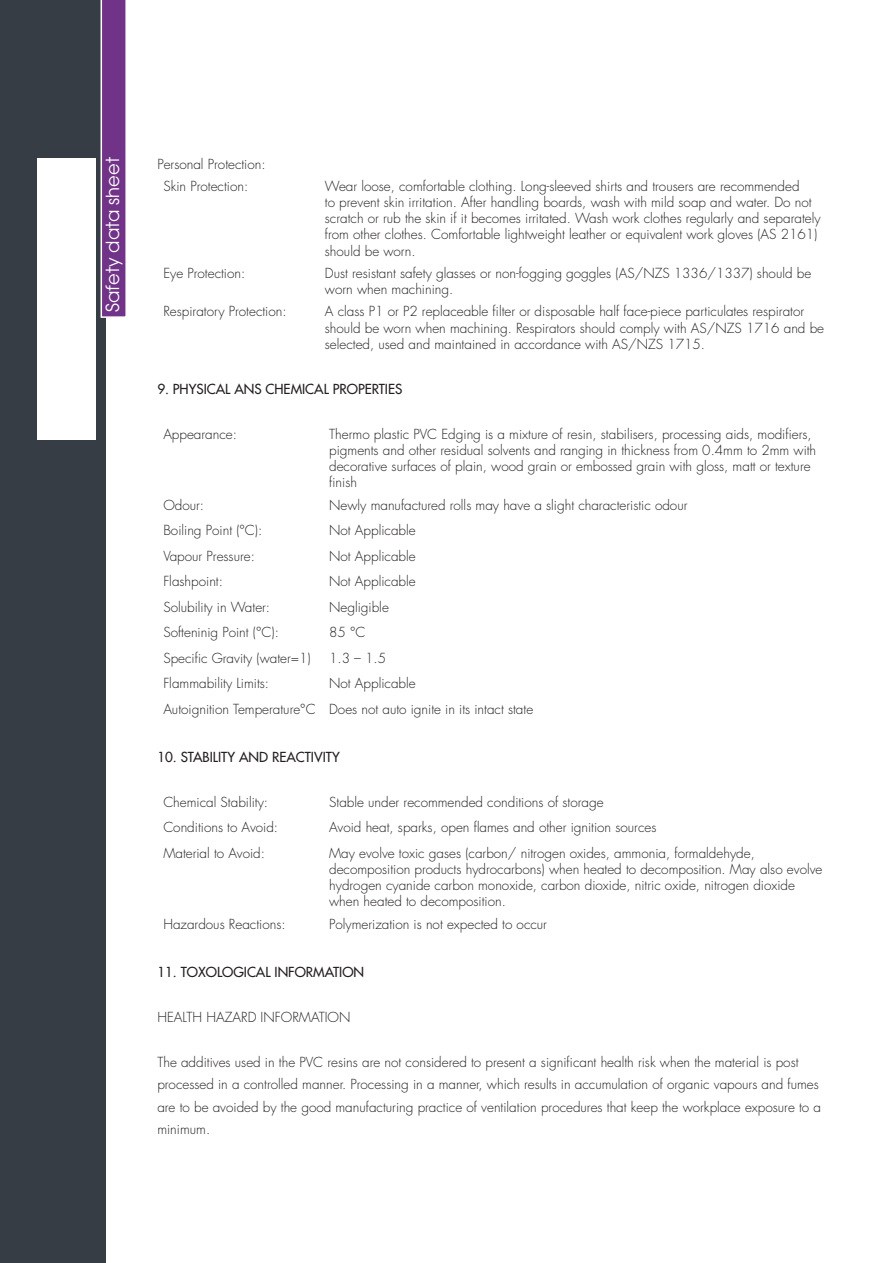
<style>
.page{position:relative;width:893px;height:1263px;background:#fff}
.page>*{position:absolute;margin:0;border:0;box-sizing:border-box;transform-origin:0 0}
.t1{font:18px "Avant Garde";color:#fff}
.t2{font:300 13.5px/16.2px "Futura";color:#231f20}
.t3{font:13.5px "Futura";color:#231f20}
</style>
<div class="page">
<div style="left:0;top:0;width:105px;height:1263px;background:#363d45"></div>
<svg style="left:100px;top:0;width:26px;height:319px;background:#743c89"></svg>
<div style="left:37px;top:158px;width:59px;height:282px;background:#fff"></div>
<h1 class="t1" style="left:106px;top:312px;width:156px;rotate:-90deg">Safety data sheet</h1>
<p class="t2" style="left:163px;top:154px;width:104px;line-height:22.4px;text-indent:-6px">Personal Protection:<br>Skin Protection:</p>
<p class="t2" style="left:325px;top:179px;width:497px">Wear loose, comfortable clothing. Long-sleeved shirts and trousers are recommended<br>to prevent skin irritation. After handling boards, wash with mild soap and water. Do not scratch or rub the skin if it becomes irritated. Wash work clothes regularly and separately from other clothes. Comfortable lightweight leather or equivalent work gloves (AS 2161) should be worn.</p>
<p class="t2" style="left:163px;top:266px;width:83px">Eye Protection:</p>
<p class="t2" style="left:325px;top:266px;width:488px">Dust resistant safety glasses or non-fogging goggles (AS/NZS 1336/1337) should be worn when machining.</p>
<p class="t2" style="left:163px;top:305px;width:125px">Respiratory Protection:</p>
<p class="t2" style="left:325px;top:305px;width:501px">A class P1 or P2 replaceable filter or disposable half face-piece particulates respirator should be worn when machining. Respirators should comply with AS/NZS 1716 and be selected, used and maintained in accordance with AS/NZS 1715.</p>
<p class="t3" style="left:157px;top:382px;width:247px">9. PHYSICAL ANS CHEMICAL PROPERTIES</p>
<p class="t2" style="left:163px;top:427px;width:75px">Appearance:</p>
<p class="t2" style="left:329px;top:427px;width:489px">Thermo plastic PVC Edging is a mixture of resin, stabilisers, processing aids, modifiers, pigments and other residual solvents and ranging in thickness from 0.4mm to 2mm with decorative surfaces of plain, wood grain or embossed grain with gloss, matt or texture finish</p>
<p class="t2" style="left:163px;top:498px;width:42px">Odour:</p>
<p class="t2" style="left:329px;top:498px;width:360px">Newly manufactured rolls may have a slight characteristic odour</p>
<p class="t2" style="left:163px;top:523px;width:101px">Boiling Point (°C):</p>
<p class="t2" style="left:329px;top:523px;width:88px">Not Applicable</p>
<p class="t2" style="left:163px;top:549px;width:93px">Vapour Pressure:</p>
<p class="t2" style="left:329px;top:549px;width:88px">Not Applicable</p>
<p class="t2" style="left:163px;top:574px;width:61px">Flashpoint:</p>
<p class="t2" style="left:329px;top:574px;width:88px">Not Applicable</p>
<p class="t2" style="left:163px;top:600px;width:108px">Solubility in Water:</p>
<p class="t2" style="left:329px;top:600px;width:61px">Negligible</p>
<p class="t2" style="left:163px;top:625px;width:117px">Softeninig Point (°C):</p>
<p class="t2" style="left:329px;top:625px;width:38px">85 °C</p>
<p class="t2" style="left:163px;top:651px;width:149px">Specific Gravity (water=1)</p>
<p class="t2" style="left:329px;top:651px;width:58px">1.3 – 1.5</p>
<p class="t2" style="left:163px;top:676px;width:107px">Flammability Limits:</p>
<p class="t2" style="left:163px;top:672px;width:371px;line-height:25.5px;text-indent:166px">Not Applicable<br>Autoignition Temperature°C Does not auto ignite in its intact state</p>
<p class="t3" style="left:157px;top:750px;width:184px">10. STABILITY AND REACTIVITY</p>
<p class="t2" style="left:163px;top:795px;width:106px">Chemical Stability:</p>
<p class="t2" style="left:329px;top:795px;width:276px">Stable under recommended conditions of storage</p>
<p class="t2" style="left:163px;top:820px;width:116px">Conditions to Avoid:</p>
<p class="t2" style="left:329px;top:820px;width:329px">Avoid heat, sparks, open flames and other ignition sources</p>
<p class="t2" style="left:163px;top:846px;width:103px">Material to Avoid:</p>
<p class="t2" style="left:329px;top:846px;width:495px">May evolve toxic gases (carbon/ nitrogen oxides, ammonia, formaldehyde, decomposition products hydrocarbons) when heated to decomposition. May also evolve hydrogen cyanide carbon monoxide, carbon dioxide, nitric oxide, nitrogen dioxide when heated to decomposition.</p>
<p class="t2" style="left:163px;top:917px;width:124px">Hazardous Reactions:</p>
<p class="t2" style="left:329px;top:917px;width:219px">Polymerization is not expected to occur</p>
<p class="t3" style="left:157px;top:965px;width:208px">11. TOXOLOGICAL INFORMATION</p>
<p class="t2" style="left:157px;top:1010px;width:195px">HEALTH HAZARD INFORMATION</p>
<p class="t2" style="left:157px;top:1052px;width:665px;line-height:22.5px">The additives used in the PVC resins are not considered to present a significant health risk when the material is post processed in a controlled manner. Processing in a manner, which results in accumulation of organic vapours and fumes are to be avoided by the good manufacturing practice of ventilation procedures that keep the workplace exposure to a minimum.</p>
</div>
